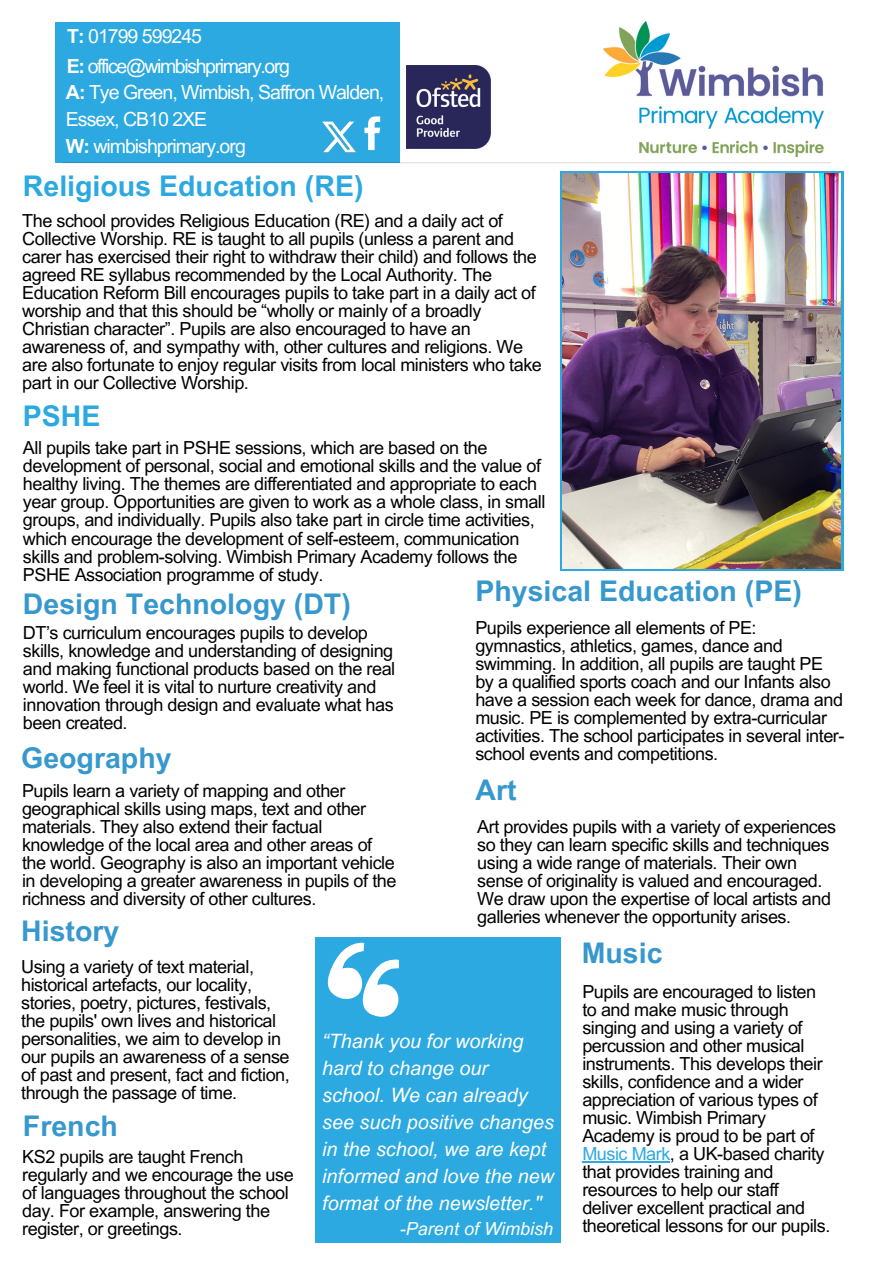
<style>
.page{position:relative;width:894px;height:1264px;background:#fff}
.page>*{position:absolute;margin:0;border:0;box-sizing:border-box;transform-origin:0 0}
.t1{font:700 28.5px "Arial MT Pro";color:#3798ce}
.t2{font:700 28.5px "Arial MT Pro";color:#2ca9e0}
.t3{font:italic 19.8px/27px "Arial MT Pro";color:#fff}
.t4{font:19.5px/26.7px "Arial MT Pro";letter-spacing:-.05em;color:#fff}
.t5{font:19.5px/29.7px "Arial MT Pro";letter-spacing:-.07em;color:#fff}
.t6{font:18px/18px "Arial MT Pro";letter-spacing:-.025em;color:#000}
.t7{font:italic 18px "Arial MT Pro";color:#fff}
.s1{font-weight:700}
.s2{color:#2ca9e0}
</style>
<div class="page">
<div style="left:55px;top:22px;width:344px;height:140px;background:#2ca9e0"></div>
<hr style="left:63px;top:162px;width:767px;height:1px;background:#000">
<svg style="left:364px;top:116px;width:16px;height:34px"></svg>
<img style="left:322px;top:121px;width:34px;height:32px">
<img style="left:406px;top:65px;width:84px;height:83px">
<svg style="left:560px;top:171px;width:283px;height:399px;background:#4ba8d0"></svg>
<img style="left:562px;top:173px;width:278px;height:395px">
<div style="left:315px;top:937px;width:245px;height:305px;background:#2ca9e0"></div>
<hr style="left:582px;top:1161px;width:87px;height:1px;background:#2ca9e0">
<svg style="left:327px;top:942px;width:72px;height:75px"></svg>
<img style="left:603px;top:22px;width:219px;height:135px">
<p class="t5" style="left:67px;top:24px;width:224px"><span class="s1">T:</span> 01799 599245<br><span class="s1">E:</span> office@wimbishprimary.org</p>
<p class="t4" style="left:66px;top:82px;width:320px"><span class="s1">A:</span> Tye Green, Wimbish, Saffron Walden,<br>Essex, CB10 2XE<br><span class="s1">W:</span> wimbishprimary.org</p>
<h1 class="t2" style="left:23px;top:175px;width:342px">Religious Education (RE)</h1>
<p class="t6" style="left:22px;top:214px;width:521px">The school provides Religious Education (RE) and a daily act of Collective Worship. RE is taught to all pupils (unless a parent and carer has exercised their right to withdraw their child) and follows the agreed RE syllabus recommended by the Local Authority. The Education Reform Bill encourages pupils to take part in a daily act of worship and that this should be “wholly or mainly of a broadly Christian character”. Pupils are also encouraged to have an awareness of, and sympathy with, other cultures and religions. We are also fortunate to enjoy regular visits from local ministers who take part in our Collective Worship.</p>
<h1 class="t2" style="left:23px;top:406px;width:79px">PSHE</h1>
<p class="t6" style="left:23px;top:441px;width:524px">All pupils take part in PSHE sessions, which are based on the development of personal, social and emotional skills and the value of healthy living. The themes are differentiated and appropriate to each year group. Opportunities are given to work as a whole class, in small groups, and individually. Pupils also take part in circle time activities, which encourage the development of self-esteem, communication skills and problem-solving. Wimbish Primary Academy follows the PSHE Association programme of study.</p>
<h1 class="t1" style="left:475px;top:580px;width:328px">Physical Education (PE)</h1>
<p class="t6" style="left:475px;top:621px;width:370px">Pupils experience all elements of PE: gymnastics, athletics, games, dance and swimming. In addition, all pupils are taught PE by a qualified sports coach and our Infants also have a session each week for dance, drama and music. PE is complemented by extra-curricular activities. The school participates in several inter&shy;school events and competitions.</p>
<h1 class="t1" style="left:475px;top:779px;width:43px">Art</h1>
<p class="t6" style="left:477px;top:820px;width:360px">Art provides pupils with a variety of experiences so they can learn specific skills and techniques using a wide range of materials. Their own sense of originality is valued and encouraged.<br>We draw upon the expertise of local artists and galleries whenever the opportunity arises.</p>
<h1 class="t1" style="left:581px;top:942px;width:82px">Music</h1>
<p class="t6" style="left:582px;top:984px;width:249px">Pupils are encouraged to listen to and make music through singing and using a variety of percussion and other musical instruments. This develops their skills, confidence and a wider appreciation of various types of music. Wimbish Primary<br>Academy is proud to be part of<br><span class="s2">Music Mark</span>, a UK-based charity that provides training and resources to help our staff deliver excellent practical and theoretical lessons for our pupils.</p>
<h1 class="t1" style="left:23px;top:593px;width:329px">Design Technology (DT)</h1>
<p class="t6" style="left:23px;top:626px;width:374px">DT’s curriculum encourages pupils to develop skills, knowledge and understanding of designing and making functional products based on the real world. We feel it is vital to nurture creativity and innovation through design and evaluate what has been created.</p>
<h1 class="t1" style="left:21px;top:747px;width:152px">Geography</h1>
<p class="t6" style="left:22px;top:783px;width:376px">Pupils learn a variety of mapping and other geographical skills using maps, text and other materials. They also extend their factual knowledge of the local area and other areas of the world. Geography is also an important vehicle in developing a greater awareness in pupils of the richness and diversity of other cultures.</p>
<h1 class="t1" style="left:21px;top:920px;width:100px">History</h1>
<p class="t6" style="left:21px;top:959px;width:270px">Using a variety of text material, historical artefacts, our locality, stories, poetry, pictures, festivals, the pupils' own lives and historical personalities, we aim to develop in our pupils an awareness of a sense of past and present, fact and fiction, through the passage of time.</p>
<h1 class="t1" style="left:23px;top:1115px;width:97px">French</h1>
<p class="t6" style="left:22px;top:1150px;width:273px">KS2 pupils are taught French regularly and we encourage the use of languages throughout the school day. For example, answering the register, or greetings.</p>
<p class="t3" style="left:322px;top:1029px;width:233px">“Thank you for working hard to change our school. We can already see such positive changes in the school, we are kept informed and love the new format of the newsletter."</p>
<p class="t7" style="left:400px;top:1222px;width:155px">-Parent of Wimbish</p>
</div>
